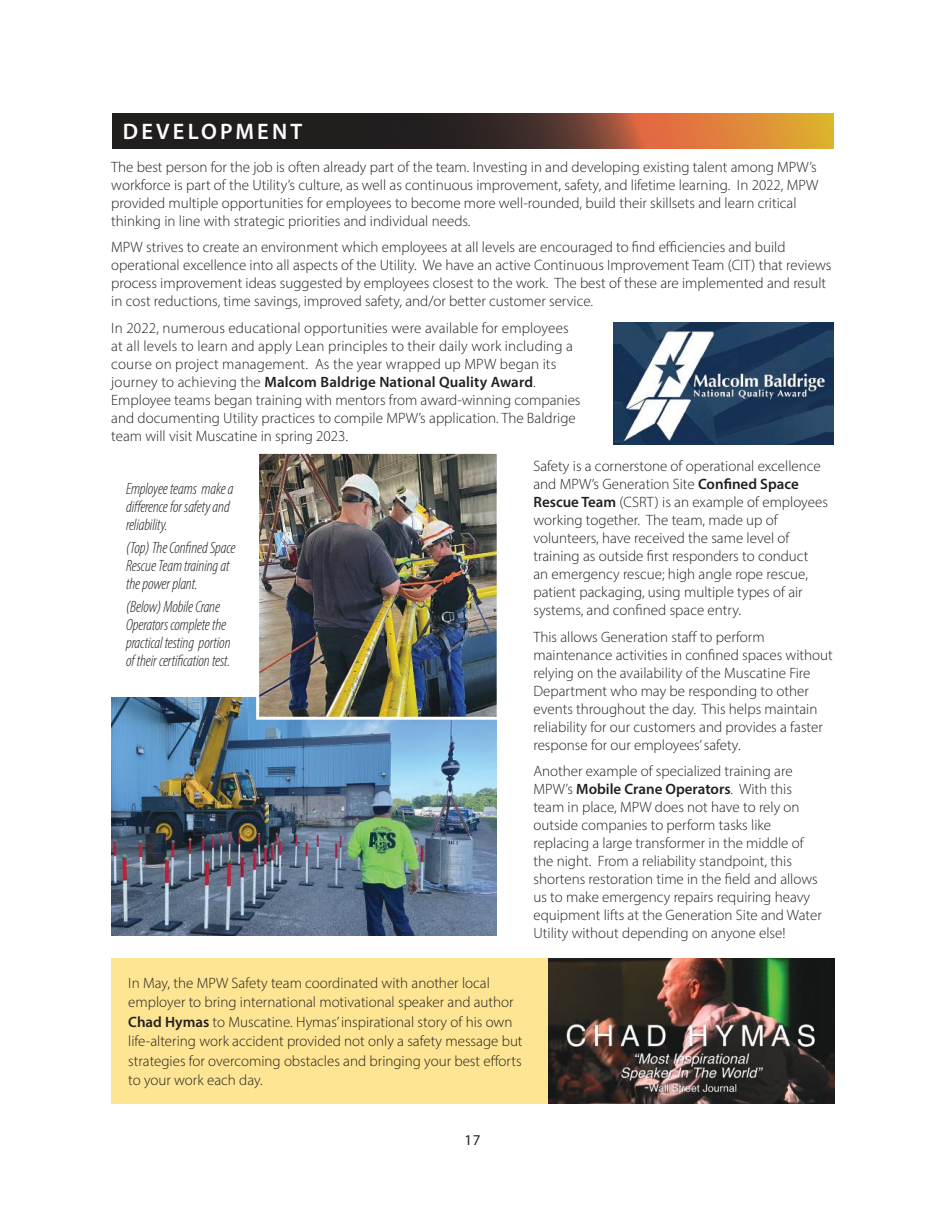
<style>
.page{position:relative;width:945px;height:1215px;background:#fff}
.page>*{position:absolute;margin:0;border:0;box-sizing:border-box;transform-origin:0 0}
.t1{font:600 22.5px "Myriad Pro";letter-spacing:.14em;color:#fff}
.t2{font:italic 300 condensed 16.35px/18px "Myriad Pro";letter-spacing:-.01em;color:#241f1f}
.t3{font:300 15px/18px "Myriad Pro";color:#241f1f}
.t4{font:15px "Myriad Pro";color:#241f1f}
.s1{font-weight:600}
</style>
<div class="page">
<div style="left:111px;top:959px;width:723px;height:145px;background:#fee593"></div>
<img style="left:548px;top:959px;width:286px;height:145px">
<img style="left:111px;top:697px;width:386px;height:238px">
<img style="left:260px;top:455px;width:236px;height:261px">
<div style="left:256px;top:451px;width:244px;height:269px;border:3px solid #fff"></div>
<svg style="left:112px;top:114px;width:722px;height:35px;background:#63412a"></svg>
<img style="left:614px;top:323px;width:220px;height:122px">
<h1 class="t1" style="left:123px;top:117px;width:181px">DEVELOPMENT</h1>
<p class="t3" style="left:111px;top:157px;width:709px">The best person for the job is often already part of the team. Investing in and developing existing talent among MPW’s workforce is part of the Utility’s culture, as well as continuous improvement, safety, and lifetime learning. In 2022, MPW provided multiple opportunities for employees to become more well-rounded, build their skillsets and learn critical thinking in line with strategic priorities and individual needs.</p>
<p class="t3" style="left:111px;top:238px;width:722px">MPW strives to create an environment which employees at all levels are encouraged to find efficiencies and build operational excellence into all aspects of the Utility. We have an active Continuous Improvement Team (CIT) that reviews process improvement ideas suggested by employees closest to the work. The best of these are implemented and result in cost reductions, time savings, improved safety, and/or better customer service.</p>
<p class="t3" style="left:111px;top:318px;width:471px">In 2022, numerous educational opportunities were available for employees at all levels to learn and apply Lean principles to their daily work including a course on project management. As the year wrapped up MPW began its journey to achieving the <span class="s1">Malcom Baldrige National Quality Award</span>.<br>Employee teams began training with mentors from award-winning companies and documenting Utility practices to compile MPW’s application. The Baldrige team will visit Muscatine in spring 2023.</p>
<p class="t3" style="left:533px;top:457px;width:296px">Safety is a cornerstone of operational excellence and MPW’s Generation Site <span class="s1">Confined Space Rescue Team</span> (CSRT) is an example of employees working together. The team, made up of volunteers, have received the same level of training as outside first responders to conduct<br>an emergency rescue; high angle rope rescue, patient packaging, using multiple types of air systems, and confined space entry.</p>
<p class="t3" style="left:533px;top:628px;width:301px">This allows Generation staff to perform maintenance activities in confined spaces without relying on the availability of the Muscatine Fire Department who may be responding to other events throughout the day. This helps maintain reliability for our customers and provides a faster response for our employees’ safety.</p>
<p class="t3" style="left:533px;top:762px;width:290px">Another example of specialized training are MPW’s <span class="s1">Mobile Crane Operators</span>. With this team in place, MPW does not have to rely on outside companies to perform tasks like replacing a large transformer in the middle of the night. From a reliability standpoint, this shortens restoration time in the field and allows us to make emergency repairs requiring heavy equipment lifts at the Generation Site and Water Utility without depending on anyone else!</p>
<p class="t3" style="left:128px;top:973px;width:396px;line-height:19.5px">In May, the MPW Safety team coordinated with another local employer to bring international motivational speaker and author <span class="s1">Chad Hymas</span> to Muscatine. Hymas’ inspirational story of his own life-altering work accident provided not only a safety message but strategies for overcoming obstacles and bringing your best efforts to your work each day.</p>
<p class="t2" style="left:126px;top:480px;width:109px">Employee teams make a difference for safety and reliability.</p>
<p class="t2" style="left:126px;top:538px;width:111px">(Top) The Confined Space<br>Rescue Team training at the power plant.</p>
<p class="t2" style="left:126px;top:597px;width:106px">(Below) Mobile Crane<br>Operators complete the practical testing portion of their certification test.</p>
<p class="t4" style="left:465px;top:1131px;width:17px">17</p>
</div>
